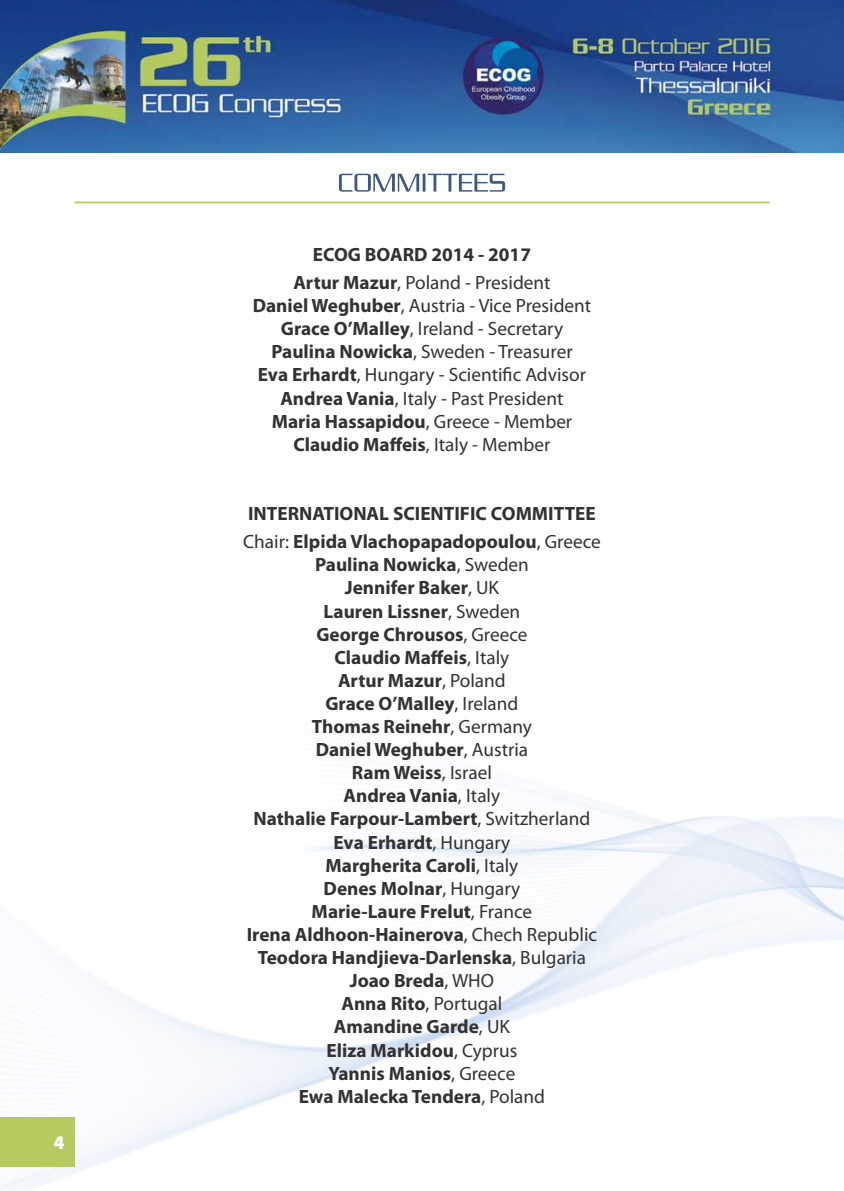
<style>
.page{position:relative;width:844px;height:1191px;background:#fff}
.page>*{position:absolute;margin:0;border:0;box-sizing:border-box;transform-origin:0 0}
.t1{font:700 19.25px/23.1px "Myriad Pro";color:#323232;text-align:center}
.t2{font:19.25px/23.1px "Myriad Pro";color:#323232;text-align:center}
.t3{font:900 19.25px "Myriad Pro";color:#fff}
.s1{font-weight:400}
.s2{font-weight:700}
</style>
<div class="page">
<img style="left:0;top:766px;width:843px;height:425px">
<div style="left:0;top:1116px;width:74px;height:50px;background:#b5cb60"></div>
<img style="left:0;top:0;width:843px;height:153px">
<hr style="left:74px;top:201px;width:695px;height:2px;background:#b5cb60">
<svg style="left:339px;top:174px;width:166px;height:18px"></svg>
<p class="t3" style="left:53px;top:1129px;width:13px">4</p>
<p class="t1" style="left:293px;top:240px;width:258px;line-height:28px">ECOG BOARD 2014 - 2017<br>Artur Mazur<span class="s1">, Poland - President</span></p>
<p class="t2" style="left:253px;top:294px;width:340px"><span class="s2">Daniel Weghuber</span>, Austria - Vice President <span class="s2">Grace O’Malley</span>, Ireland - Secretary <span class="s2">Paulina Nowicka</span>, Sweden - Treasurer<br><span class="s2">Eva Erhardt</span>, Hungary - Scientific Advisor <span class="s2">Andrea Vania</span>, Italy - Past President<br><span class="s2">Maria Hassapidou</span>, Greece - Member <span class="s2">Claudio Maffeis</span>, Italy - Member</p>
<p class="t1" style="left:243px;top:499px;width:359px;line-height:28px;text-align:left">INTERNATIONAL SCIENTIFIC COMMITTEE<br><span class="s1">Chair:</span> Elpida Vlachopapadopoulou<span class="s1">, Greece</span></p>
<p class="t1" style="left:247px;top:552px;width:352px">Paulina Nowicka<span class="s1">, Sweden<br></span>Jennifer Baker<span class="s1">, UK<br></span>Lauren Lissner<span class="s1">, Sweden<br></span>George Chrousos<span class="s1">, Greece<br></span>Claudio Maffeis<span class="s1">, Italy<br></span>Artur Mazur<span class="s1">, Poland<br></span>Grace O’Malley<span class="s1">, Ireland<br></span>Thomas Reinehr<span class="s1">, Germany<br></span>Daniel Weghuber<span class="s1">, Austria<br></span>Ram Weiss<span class="s1">, Israel<br></span>Andrea Vania<span class="s1">, Italy<br></span>Nathalie Farpour-Lambert<span class="s1">, Switzherland<br></span>Eva Erhardt<span class="s1">, Hungary<br></span>Margherita Caroli<span class="s1">, Italy<br></span>Denes Molnar<span class="s1">, Hungary<br></span>Marie-Laure Frelut<span class="s1">, France<br></span>Irena Aldhoon-Hainerova<span class="s1">, Chech Republic<br></span>Teodora Handjieva-Darlenska<span class="s1">, Bulgaria<br></span>Joao Breda<span class="s1">, WHO<br></span>Anna Rito<span class="s1">, Portugal<br></span>Amandine Garde<span class="s1">, UK<br></span>Eliza Markidou<span class="s1">, Cyprus<br></span>Yannis Manios<span class="s1">, Greece<br></span>Ewa Malecka Tendera<span class="s1">, Poland</span></p>
</div>
